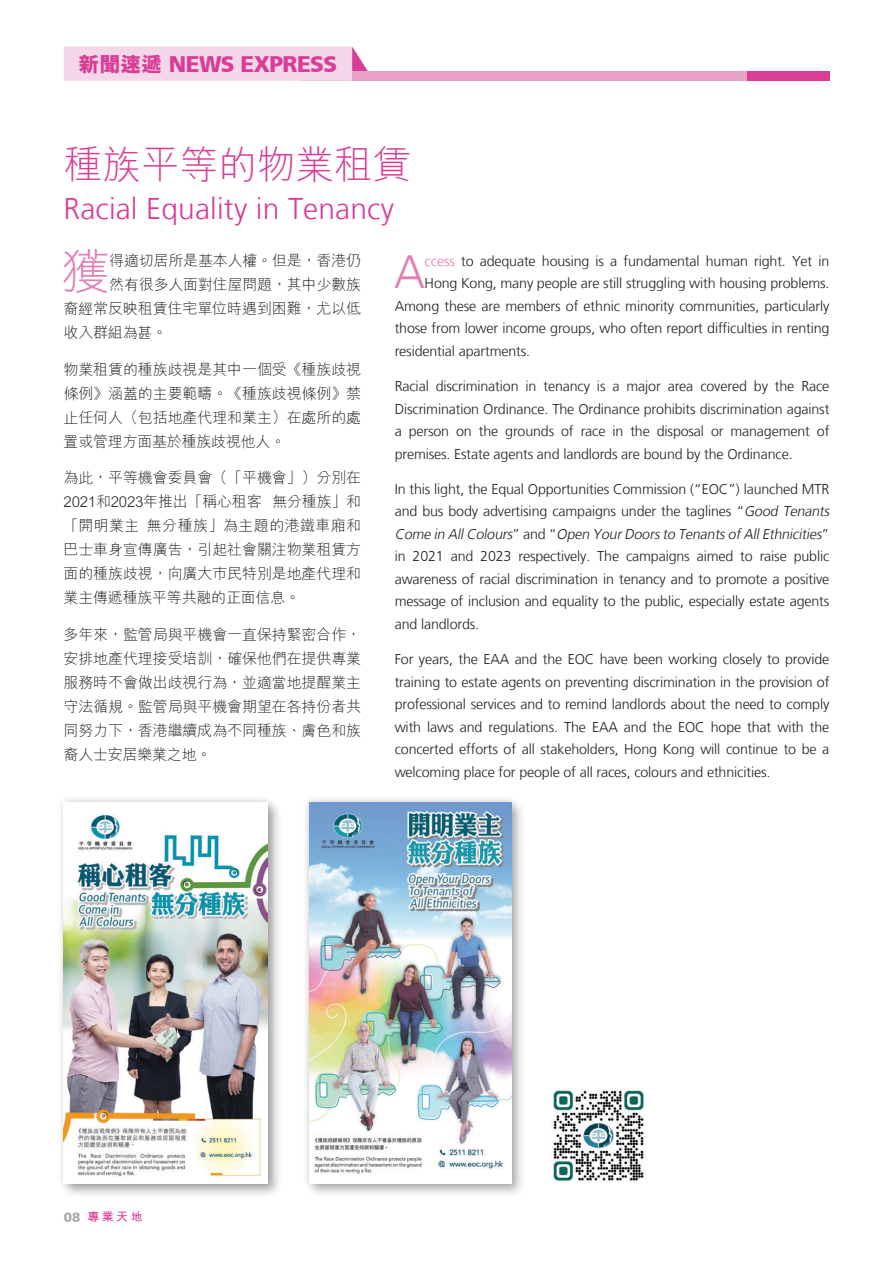
<style>
.page{position:relative;width:893px;height:1263px;background:#fff}
.page>*{position:absolute;margin:0;border:0;box-sizing:border-box;transform-origin:0 0}
.t1{font:300 48.45px "M Hei HK";color:#e27eb3}
.t2{font:300 46.5px "Frutiger LT";color:#e27eb3}
.t3{font:300 39px "M Hei HK";letter-spacing:-.01em;color:#d93d96}
.t4{font:300 30px "Frutiger LT";letter-spacing:.005em;color:#d93d96}
.t5{font:900 22.5px "Frutiger CE";letter-spacing:-.025em;color:#d93d96}
.t6{font:300 15px/24px "M Hei HK";letter-spacing:-.01em;color:#231f20;text-align:justify}
.t7{font:300 14.25px/22.5px "Frutiger LT";letter-spacing:-.01em;color:#231f20;text-align:justify}
.t8{font:700 12px "M Hei HK";color:#d93d96}
.s1{font-family:"M Hei HK";font-weight:800;font-size:21px}
.s2{color:#e27eb3}
.s3{font-style:italic}
.s4{font-family:"Frutiger CE";font-weight:900;font-size:13.5px;color:#a7a9ac}
</style>
<div class="page">
<div style="left:306px;top:799px;width:220px;height:399px;background:#231f20;opacity:.3"></div>
<div style="left:301px;top:794px;width:218px;height:397px;background:#231f20;opacity:.2"></div>
<img style="left:309px;top:802px;width:202px;height:381px">
<div style="left:61px;top:799px;width:222px;height:399px;background:#231f20;opacity:.35"></div>
<div style="left:56px;top:794px;width:219px;height:397px;background:#231f20;opacity:.2"></div>
<img style="left:64px;top:802px;width:203px;height:381px">
<div style="left:301px;top:72px;width:527px;height:9px;background:#e8a1c7"></div>
<svg style="left:64px;top:46px;width:310px;height:35px;background:#f3d4e6"></svg>
<div style="left:747px;top:72px;width:83px;height:9px;background:#d93d96"></div>
<img style="left:552px;top:1090px;width:92px;height:92px">
<p class="t5" style="left:79px;top:51px;width:260px"><span class="s1">新聞速遞</span> NEWS EXPRESS</p>
<p class="t3" style="left:64px;top:138px;width:349px">種族平等的物業租賃</p>
<p class="t4" style="left:64px;top:192px;width:332px">Racial Equality in Tenancy</p>
<p class="t2" style="left:394px;top:246px;width:33px">A</p>
<p class="t7" style="left:425px;top:250px;width:406px"><span class="s2">ccess</span> to adequate housing is a fundamental human right. Yet in</p>
<p class="t1" style="left:61px;top:238px;width:50px">獲</p>
<p class="t6" style="left:109px;top:248px;width:253px">得適切居所是基本人權。但是，香港仍</p>
<p class="t6" style="left:109px;top:272px;width:253px">然有很多人面對住屋問題，其中少數族</p>
<p class="t6" style="left:64px;top:296px;width:299px">裔經常反映租賃住宅單位時遇到困難，尤以低</p>
<p class="t6" style="left:64px;top:320px;width:105px">收入群組為甚。</p>
<p class="t6" style="left:64px;top:356px;width:299px">物業租賃的種族歧視是其中一個受《種族歧視條例》涵蓋的主要範疇。《種族歧視條例》禁止任何人（包括地產代理和業主）在處所的處置或管理方面基於種族歧視他人。</p>
<p class="t6" style="left:64px;top:465px;width:299px">為此，平等機會委員會（「平機會」）分別在2021和2023年推出「稱心租客 無分種族」和「開明業主 無分種族」為主題的港鐵車廂和巴士車身宣傳廣告，引起社會關注物業租賃方面的種族歧視，向廣大巿民特別是地產代理和業主傳遞種族平等共融的正面信息。</p>
<p class="t6" style="left:64px;top:622px;width:299px">多年來，監管局與平機會一直保持緊密合作，安排地產代理接受培訓，確保他們在提供專業服務時不會做出歧視行為，並適當地提醒業主守法循規。監管局與平機會期望在各持份者共同努力下，香港繼續成為不同種族、膚色和族裔人士安居樂業之地。</p>
<p class="t7" style="left:425px;top:272px;width:406px">Hong Kong, many people are still struggling with housing problems.</p>
<p class="t7" style="left:395px;top:295px;width:436px">Among these are members of ethnic minority communities, particularly</p>
<p class="t7" style="left:395px;top:317px;width:436px">those from lower income groups, who often report difficulties in renting</p>
<p class="t7" style="left:395px;top:340px;width:137px">residential apartments.</p>
<p class="t7" style="left:395px;top:375px;width:436px">Racial discrimination in tenancy is a major area covered by the Race Discrimination Ordinance. The Ordinance prohibits discrimination against a person on the grounds of race in the disposal or management of premises. Estate agents and landlords are bound by the Ordinance.</p>
<p class="t7" style="left:395px;top:478px;width:439px;text-align:left">In this light, the Equal Opportunities Commission (“EOC”) launched MTR and bus body advertising campaigns under the taglines “<span class="s3">Good Tenants Come in AllColours</span>” a n d “ <span class="s3">Open YourDoorsto TenantsofAllEthnicities</span>” in 2021 and 2023 respectively. The campaigns aimed to raise public awareness of racial discrimination in tenancy and to promote a positive message of inclusion and equality to the public, especially estate agents and landlords.</p>
<p class="t7" style="left:395px;top:648px;width:436px">For years, the EAA and the EOC have been working closely to provide training to estate agents on preventing discrimination in the provision of professional services and to remind landlords about the need to comply with laws and regulations. The EAA and the EOC hope that with the concerted efforts of all stakeholders, Hong Kong will continue to be a welcoming place for people of all races, colours and ethnicities.</p>
<p class="t8" style="left:64px;top:1208px;width:80px"><span class="s4">08</span> 專業天地</p>
</div>
